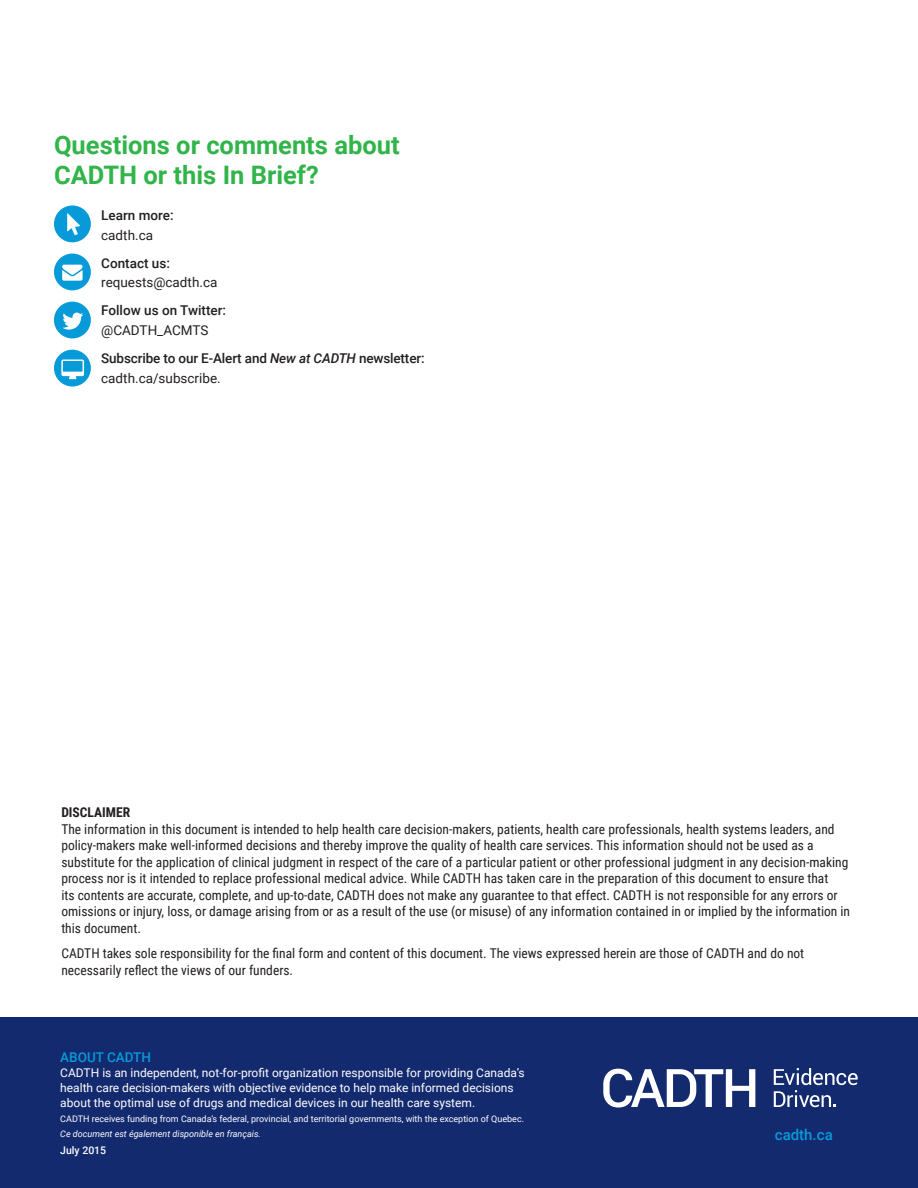
<style>
.page{position:relative;width:918px;height:1188px;background:#fff}
.page>*{position:absolute;margin:0;border:0;box-sizing:border-box;transform-origin:0 0}
.Questions_or_Comment{font:700 25.5px/30px "Roboto";color:#31b44a}
.url{font:500 15px "Roboto";color:#069ad9}
.Disclaimer{font:13.5px/16.5px "Roboto Condensed";color:#231f20}
.t1{font:500 13.5px/19.5px "Roboto";letter-spacing:-.01em;color:#231f20}
.t2{font:13.5px/19.5px "Roboto";color:#231f20}
.Boiler_Plate{font:500 13.5px "Roboto";color:#069ad9}
.Disclaimer-2{font:700 13.5px "Roboto Condensed";color:#231f20}
.Boiler_Plate-2{font:12px/15px "Roboto";color:#fff}
.Boilerplate_Date{font:500 10.5px "Roboto";color:#fff}
.Funding_Small_Copy{font:9px "Roboto";color:#fff}
.Funding_Small_Copy-2{font:italic 9px "Roboto";color:#fff}
.s1{font-weight:400}
.s2{font-weight:500}
.s3{font-style:italic}
</style>
<div class="page">
<div style="left:0;top:1017px;width:918px;height:171px;background:#132a6f"></div>
<svg style="left:603px;top:1069px;width:152px;height:39px"></svg>
<svg style="left:774px;top:1068px;width:84px;height:39px"></svg>
<div style="left:54px;top:206px;width:37px;height:36px;background:#069ad9;border-radius:50%"></div>
<svg style="left:67px;top:213px;width:13px;height:22px"></svg>
<div style="left:54px;top:254px;width:37px;height:36px;background:#069ad9;border-radius:50%"></div>
<svg style="left:62px;top:265px;width:21px;height:16px"></svg>
<div style="left:54px;top:302px;width:37px;height:36px;background:#069ad9;border-radius:50%"></div>
<svg style="left:62px;top:313px;width:21px;height:17px"></svg>
<div style="left:54px;top:350px;width:37px;height:37px;background:#069ad9;border-radius:50%"></div>
<svg style="left:61px;top:360px;width:23px;height:19px"></svg>
<p class="Questions_or_Comment" style="left:54px;top:129px;width:347px">Questions or comments about<br>CADTH or this In Brief?</p>
<p class="t1" style="left:101px;top:205px;width:74px">Learn more: <span class="s1">cadth.ca</span></p>
<p class="t2" style="left:101px;top:253px;width:118px"><span class="s2">Contact us: </span>requests@cadth.ca</p>
<p class="t1" style="left:101px;top:300px;width:126px">Follow us on Twitter: <span class="s1">@CADTH_ACMTS</span></p>
<p class="t1" style="left:101px;top:348px;width:325px">Subscribe to our E-Alert and <span class="s3">New at CADTH</span> newsletter: <span class="s1">cadth.ca/subscribe.</span></p>
<p class="Disclaimer-2" style="left:61px;top:803px;width:70px">DISCLAIMER</p>
<p class="Disclaimer" style="left:61px;top:820px;width:790px">The information in this document is intended to help health care decision-makers, patients, health care professionals, health systems leaders, and policy-makers make well-informed decisions and thereby improve the quality of health care services. This information should not be used as a substitute for the application of clinical judgment in respect of the care of a particular patient or other professional judgment in any decision-making process nor is it intended to replace professional medical advice. While CADTH has taken care in the preparation of this document to ensure that<br>its contents are accurate, complete, and up-to-date, CADTH does not make any guarantee to that effect. CADTH is not responsible for any errors or omissions or injury, loss, or damage arising from or as a result of the use (or misuse) of any information contained in or implied by the information in this document.</p>
<p class="Disclaimer" style="left:61px;top:945px;width:744px">CADTH takes sole responsibility for the final form and content of this document. The views expressed herein are those of CADTH and do not necessarily reflect the views of our funders.</p>
<p class="Boiler_Plate" style="left:60px;top:1047px;width:92px">ABOUT CADTH</p>
<p class="Boiler_Plate-2" style="left:60px;top:1064px;width:466px">CADTH is an independent, not-for-profit organization responsible for providing Canada’s health care decision-makers with objective evidence to help make informed decisions about the optimal use of drugs and medical devices in our health care system.</p>
<p class="Funding_Small_Copy" style="left:60px;top:1112px;width:465px">CADTH receives funding from Canada’s federal, provincial, and territorial governments, with the exception of Quebec.</p>
<p class="Funding_Small_Copy-2" style="left:60px;top:1127px;width:202px">Ce document est également disponible en français.</p>
<p class="Boilerplate_Date" style="left:60px;top:1143px;width:47px">July 2015</p>
<p class="url" style="left:775px;top:1124px;width:59px">cadth.ca</p>
</div>
